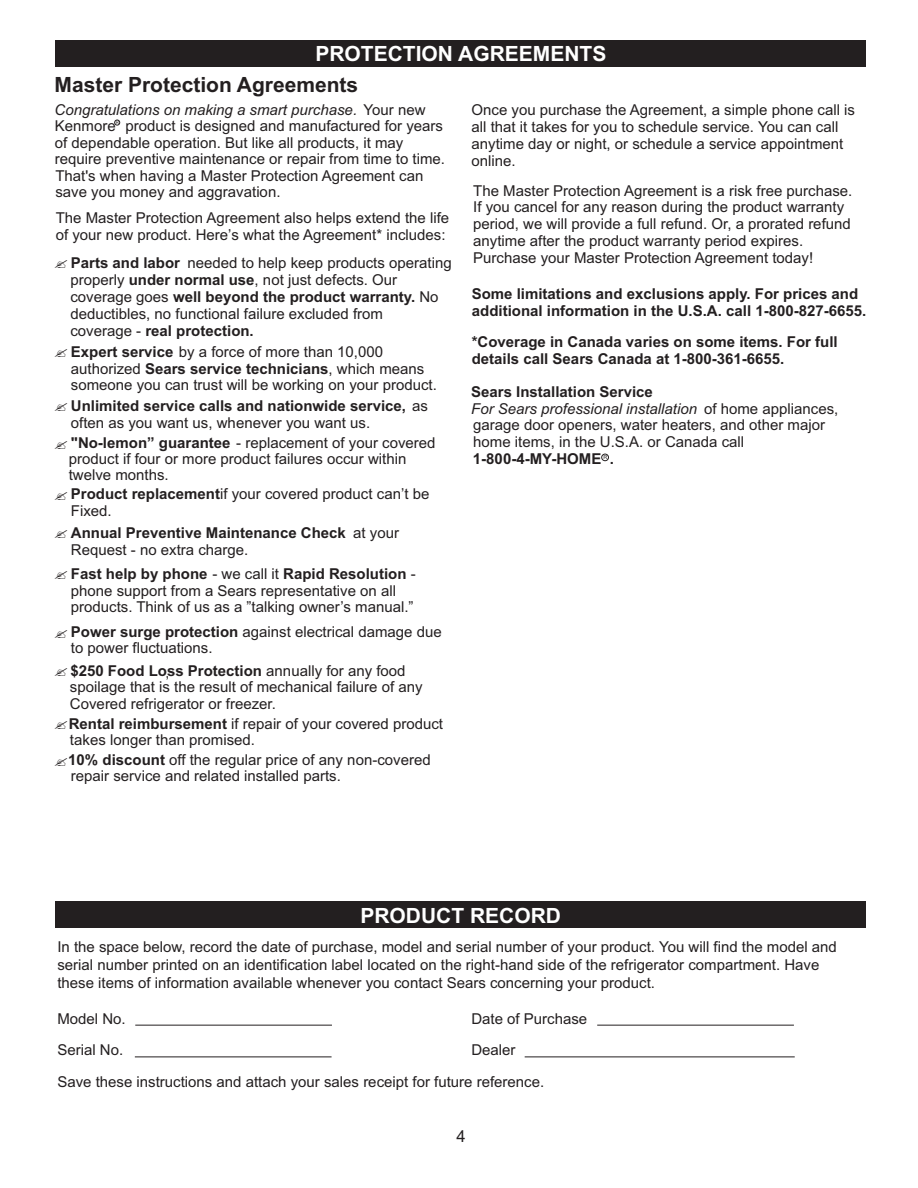
<style>
.page{position:relative;width:918px;height:1188px;background:#fff}
.page>*{position:absolute;margin:0;border:0;box-sizing:border-box;transform-origin:0 0}
.t1{font:700 21px "Arial";color:#fff}
.t2{font:700 21px "Arial";color:#231f20}
.t3{font:16.5px "Arial";color:#231f20}
.t4{font:15px/16.5px "Arial";color:#231f20}
.t5{font:700 15px/16.5px "Arial";color:#231f20}
.t6{font:5.4px "Arial";color:#231f20}
.t7{font:4.5px "Arial";color:#231f20}
.s1{font-style:italic}
.s2{font-weight:700}
.s3{font-weight:400}
</style>
<div class="page">
<hr style="left:135px;top:1025px;width:197px;height:1px;background:#231f20">
<hr style="left:597px;top:1025px;width:197px;height:1px;background:#231f20">
<hr style="left:135px;top:1057px;width:197px;height:1px;background:#231f20">
<hr style="left:525px;top:1057px;width:270px;height:1px;background:#231f20">
<div style="left:56px;top:901px;width:810px;height:27px;background:#231f20"></div>
<div style="left:55px;top:40px;width:810px;height:27px;background:#231f20"></div>
<svg style="left:114px;top:120px;width:6px;height:5px"></svg>
<div style="left:602px;top:454px;width:7px;height:7px;border:1px solid #231f20;border-radius:50%"></div>
<h1 class="t1" style="left:315px;top:46px;width:292px">PROTECTION AGREEMENTS</h1>
<h1 class="t2" style="left:55px;top:77px;width:305px">Master Protection Agreements</h1>
<p class="t4" style="left:55px;top:103px;width:392px"><span class="s1">Congratulations on making a smart purchase.</span> Your new Kenmore product is designed and manufactured for years of dependable operation. But like all products, it may require preventive maintenance or repair from time to time.<br>That's when having a Master Protection Agreement can save you money and aggravation.</p>
<p class="t4" style="left:472px;top:103px;width:385px">Once you purchase the Agreement, a simple phone call is all that it takes for you to schedule service. You can call anytime day or night, or schedule a service appointment online.</p>
<p class="t4" style="left:473px;top:183px;width:381px">The Master Protection Agreement is a risk free purchase.<br>If you cancel for any reason during the product warranty period, we will provide a full refund. Or, a prorated refund anytime after the product warranty period expires.<br>Purchase your Master Protection Agreement today!</p>
<p class="t7" style="left:116px;top:121px;width:5px">R</p>
<p class="t4" style="left:56px;top:211px;width:395px">The Master Protection Agreement also helps extend the life of your new product. Here’s what the Agreement* includes:</p>
<p class="t4" style="left:70px;top:256px;width:383px;line-height:17px"><span class="s2">Parts and labor</span> needed to help keep products operating properly <span class="s2">under normal use</span>, not just defects. Our coverage goes <span class="s2">well beyond the product warranty.</span> No deductibles, no functional failure excluded from</p>
<p class="t5" style="left:472px;top:287px;width:388px">Some limitations and exclusions apply. For prices and</p>
<p class="t5" style="left:472px;top:304px;width:396px">additional information in the U.S.A. call 1-800-827-6655.</p>
<p class="t5" style="left:472px;top:352px;width:314px">details call Sears Canada at 1-800-361-6655.</p>
<p class="t4" style="left:471px;top:385px;width:369px"><span class="s2">Sears Installation Service<br></span><span class="s1">For Sears professional installation</span> of home appliances, garage door openers, water heaters, and other major home items, in the U.S.A. or Canada call</p>
<p class="t5" style="left:473px;top:452px;width:142px">1-800-4-MY-HOME .</p>
<p class="t5" style="left:70px;top:324px;width:185px"><span class="s3">coverage -</span> real protection.</p>
<p class="t5" style="left:472px;top:335px;width:367px">*Coverage in Canada varies on some items. For full</p>
<p class="t4" style="left:71px;top:345px;width:355px"><span class="s2">Expert service</span> by a force of more than 10,000 authorized <span class="s2">Sears service technicians</span>, which means</p>
<p class="t5" style="left:71px;top:399px;width:359px">Unlimited service calls and nationwide service, <span class="s3">as often as you want us, whenever you want us.</span></p>
<p class="t4" style="left:69px;top:436px;width:368px"><span class="s2">"No-lemon” guarantee</span> - replacement of your covered product if four or more product failures occur within</p>
<p class="t4" style="left:71px;top:487px;width:360px"><span class="s2">Product replacement</span>if your covered product can’t be</p>
<p class="t5" style="left:71px;top:526px;width:330px">Annual Preventive Maintenance Check <span class="s3">at your<br>Request - no extra charge.</span></p>
<p class="t4" style="left:71px;top:567px;width:346px"><span class="s2">Fast help by phone</span> - we call it <span class="s2">Rapid Resolution</span> - phone support from a Sears representative on all products. Think of us as a ”talking owner’s manual.”</p>
<p class="t4" style="left:71px;top:625px;width:373px"><span class="s2">Power surge protection</span> against electrical damage due to power fluctuations.</p>
<p class="t4" style="left:71px;top:378px;width:367px">someone you can trust will be working on your product.</p>
<p class="t6" style="left:603px;top:455px;width:5px">R</p>
<p class="t4" style="left:69px;top:468px;width:102px">twelve months.</p>
<p class="t4" style="left:71px;top:504px;width:42px">Fixed.</p>
<p class="t4" style="left:70px;top:664px;width:354px;line-height:15.6px"><span class="s2">$250 Food Loss Protection</span> annually for any food spoilage that is the result of mechanical failure of any</p>
<p class="t4" style="left:70px;top:696px;width:207px">Covered refrigerator or freezer.</p>
<p class="t4" style="left:68px;top:731px;width:364px;line-height:20.5px">takes longer than promised.<br><span class="s2">10% discount</span> off the regular price of any non-covered</p>
<p class="t4" style="left:71px;top:769px;width:272px">repair service and related installed parts.</p>
<p class="t4" style="left:166px;top:675px;width:5px">’</p>
<p class="t4" style="left:69px;top:717px;width:376px"><span class="s2">Rental reimbursement</span> if repair of your covered product</p>
<h1 class="t1" style="left:360px;top:908px;width:202px">PRODUCT RECORD</h1>
<p class="t4" style="left:57px;top:939px;width:781px;line-height:18px">In the space below, record the date of purchase, model and serial number of your product. You will find the model and serial number printed on an identification label located on the right-hand side of the refrigerator compartment. Have these items of information available whenever you contact Sears concerning your product.</p>
<p class="t4" style="left:57px;top:1012px;width:70px">Model No.</p>
<p class="t4" style="left:471px;top:1012px;width:117px">Date of Purchase</p>
<p class="t4" style="left:57px;top:1043px;width:67px">Serial No.</p>
<p class="t4" style="left:57px;top:1036px;width:488px;line-height:31.8px;text-indent:414px">Dealer<br>Save these instructions and attach your sales receipt for future reference.</p>
<p class="t3" style="left:456px;top:1131px;width:11px">4</p>
</div>
